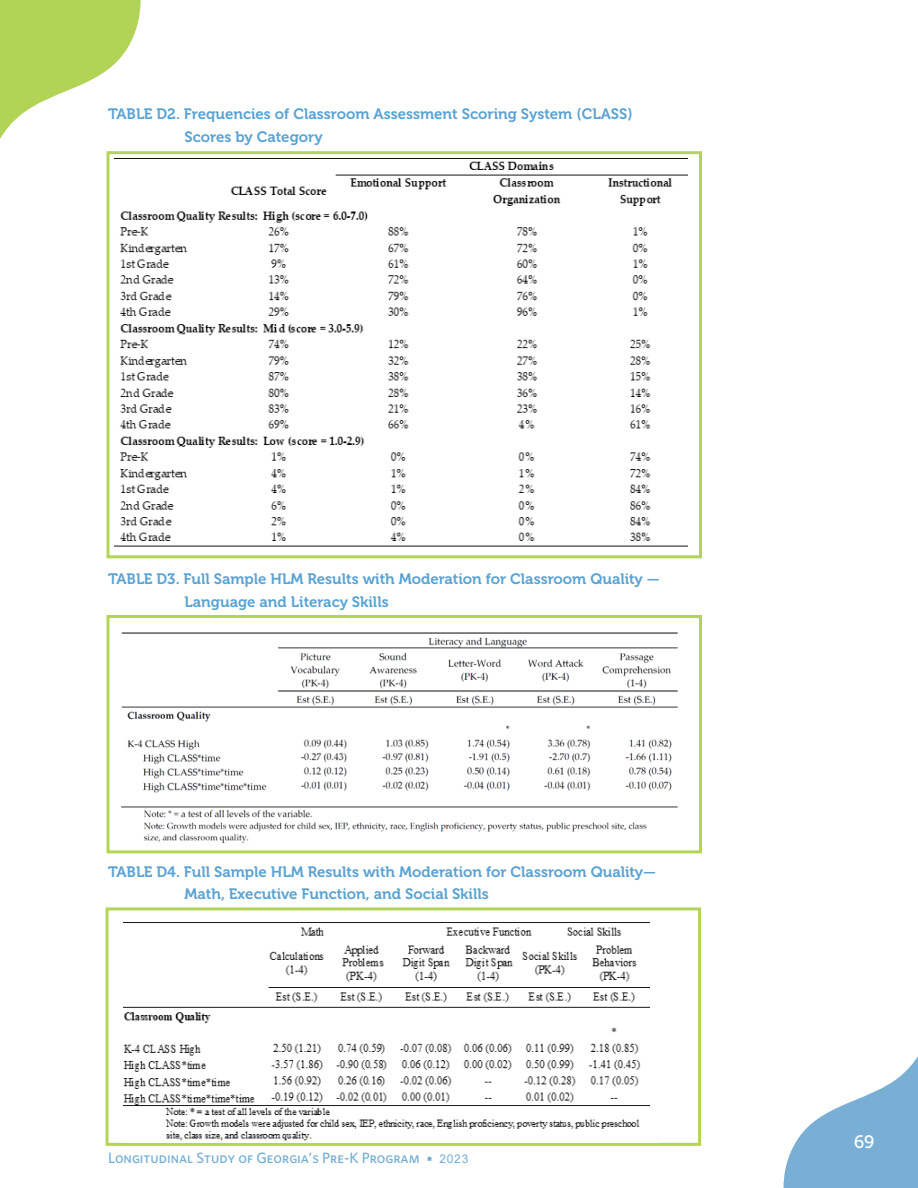
<style>
.page{position:relative;width:918px;height:1188px;background:#fff}
.page>*{position:absolute;margin:0;border:0;box-sizing:border-box;transform-origin:0 0}
.t1{font:18px "Museo 500";color:#fff}
.t2{font:15px/22.5px "Museo 700";color:#59a2d3}
.t3{font:15px "Whitney Medium SC";color:#73aed4}
.s1{font-family:"Arial";font-size:12px}
</style>
<div class="page">
<svg style="left:0;top:0;width:141px;height:139px"></svg>
<svg style="left:783px;top:1056px;width:135px;height:132px"></svg>
<div style="left:106px;top:151px;width:596px;height:407px;border:3px solid #b4d456"></div>
<img style="left:121px;top:632px;width:557px;height:211px">
<div style="left:106px;top:615px;width:596px;height:238px;border:3px solid #b4d456"></div>
<div style="left:106px;top:907px;width:595px;height:239px;border:3px solid #b4d456"></div>
<img style="left:123px;top:922px;width:535px;height:221px">
<img style="left:114px;top:161px;width:574px;height:386px">
<p class="t2" style="left:185px;top:103px;width:450px;text-indent:-76px">TABLE D2. Frequencies of Classroom Assessment Scoring System (CLASS)<br>Scores by Category</p>
<p class="t2" style="left:185px;top:568px;width:477px;text-indent:-76px">TABLE D3. Full Sample HLM Results with Moderation for Classroom Quality —<br>Language and Literacy Skills</p>
<p class="t2" style="left:185px;top:860px;width:473px;text-indent:-76px">TABLE D4. Full Sample HLM Results with Moderation for Classroom Quality—<br>Math, Executive Function, and Social Skills</p>
<p class="t3" style="left:108px;top:1149px;width:362px">Longitudinal Study of Georgia’s Pre-K Program • <span class="s1">2023</span></p>
<p class="t1" style="left:854px;top:1131px;width:22px">69</p>
</div>
